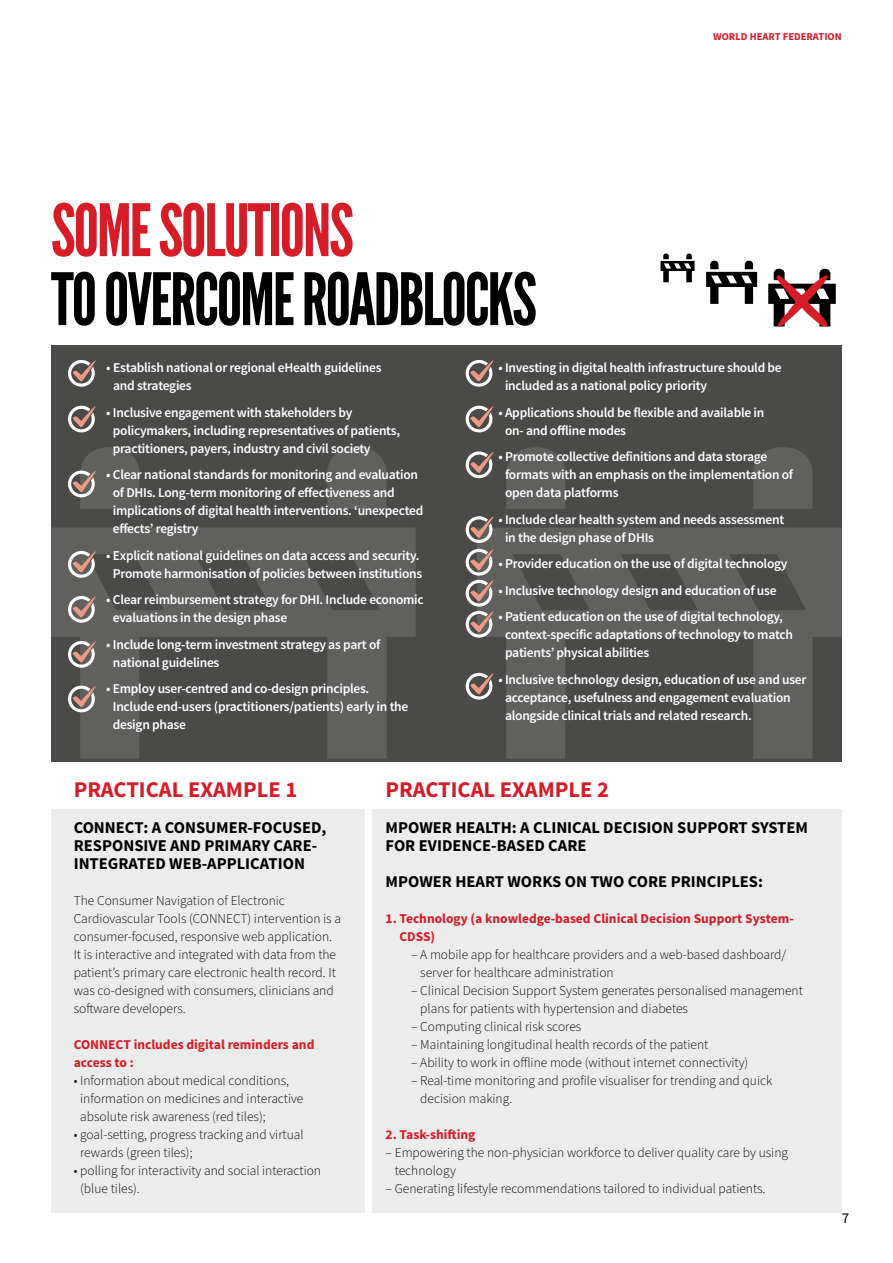
<style>
.page{position:relative;width:893px;height:1263px;background:#fff}
.page>*{position:absolute;margin:0;border:0;box-sizing:border-box;transform-origin:0 0}
.t1{font:72px "League Gothic";letter-spacing:-.03em;color:#000}
.t2{font:72px "League Gothic";letter-spacing:-.03em;color:#d61c26}
.t3{font:700 22.5px "Source Sans Pro";color:#d61c26}
.t4{font:700 16.5px/18px "Source Sans Pro";color:#000}
.t5{font:15px "Source Sans Pro";color:#000}
.t6{font:600 13.5px/18px "Source Sans Pro";letter-spacing:-.02em;color:#fff}
.t7{font:300 13.5px/18px "Source Sans Pro";color:#000}
.t8{font:700 13.5px/18px "Source Sans Pro";color:#d61c26}
.t9{font:700 10.5px "Source Sans Pro";color:#d61c26}
</style>
<div class="page">
<div style="left:51px;top:345px;width:791px;height:416px;background:#4a4a49"></div>
<svg style="left:753px;top:447px;width:59px;height:62px;background:#5d5d5c"></svg>
<svg style="left:506px;top:447px;width:59px;height:62px;background:#5e5e5d"></svg>
<svg style="left:477px;top:528px;width:365px;height:231px;fill:#60605f"></svg>
<svg style="left:327px;top:447px;width:59px;height:62px;background:#5d5d5c"></svg>
<svg style="left:51px;top:528px;width:365px;height:231px;fill:#60605f"></svg>
<svg style="left:706px;top:261px;width:51px;height:43px"></svg>
<svg style="left:660px;top:253px;width:35px;height:29px"></svg>
<div style="left:51px;top:810px;width:313px;height:403px;background:#ececec"></div>
<div style="left:373px;top:810px;width:469px;height:403px;background:#ececec"></div>
<svg style="left:466px;top:360px;width:27px;height:27px"></svg>
<svg style="left:68px;top:360px;width:28px;height:27px"></svg>
<svg style="left:466px;top:406px;width:27px;height:26px"></svg>
<svg style="left:68px;top:406px;width:28px;height:26px"></svg>
<svg style="left:466px;top:451px;width:27px;height:27px"></svg>
<svg style="left:68px;top:447px;width:71px;height:62px"></svg>
<svg style="left:466px;top:516px;width:27px;height:27px"></svg>
<svg style="left:68px;top:551px;width:28px;height:27px"></svg>
<svg style="left:68px;top:596px;width:28px;height:27px"></svg>
<svg style="left:466px;top:673px;width:27px;height:27px"></svg>
<svg style="left:68px;top:686px;width:28px;height:26px"></svg>
<svg style="left:466px;top:549px;width:27px;height:89px"></svg>
<svg style="left:768px;top:269px;width:68px;height:58px"></svg>
<svg style="left:68px;top:641px;width:28px;height:27px"></svg>
<h1 class="t2" style="left:51px;top:188px;width:304px">SOME SOLUTIONS</h1>
<h1 class="t1" style="left:51px;top:257px;width:487px">TO OVERCOME ROADBLOCKS</h1>
<p class="t9" style="left:713px;top:30px;width:130px">WORLD HEART FEDERATION</p>
<p class="t6" style="left:113px;top:359px;width:270px;text-indent:-7px">• Establish national or regional eHealth guidelines and strategies</p>
<p class="t6" style="left:113px;top:404px;width:289px;text-indent:-7px">• Inclusive engagement with stakeholders by policymakers, including representatives of patients, practitioners, payers, industry and civil society</p>
<p class="t6" style="left:113px;top:466px;width:312px;text-indent:-7px">• Clear national standards for monitoring and evaluation of DHIs. Long-term monitoring of effectiveness and implications of digital health interventions. ‘unexpected effects’ registry</p>
<p class="t6" style="left:106px;top:547px;width:318px;text-align:center">• Explicit national guidelines on data access and security.<br>Promote harmonisation of policies between institutions</p>
<p class="t6" style="left:113px;top:591px;width:312px;text-indent:-7px">• Clear reimbursement strategy for DHI. Include economic evaluations in the design phase</p>
<p class="t6" style="left:113px;top:636px;width:269px;text-indent:-7px">• Include long-term investment strategy as part of national guidelines</p>
<p class="t6" style="left:113px;top:680px;width:297px;text-indent:-7px">• Employ user-centred and co-design principles.<br>Include end-users (practitioners/patients) early in the design phase</p>
<p class="t6" style="left:505px;top:359px;width:278px;text-indent:-7px">• Investing in digital health infrastructure should be included as a national policy priority</p>
<p class="t6" style="left:505px;top:403px;width:261px;text-indent:-7px">• Applications should be flexible and available in on- and offline modes</p>
<p class="t6" style="left:505px;top:448px;width:290px;text-indent:-7px">• Promote collective definitions and data storage formats with an emphasis on the implementation of open data platforms</p>
<p class="t6" style="left:505px;top:510px;width:281px;text-indent:-7px">• Include clear health system and needs assessment in the design phase of DHIs</p>
<p class="t6" style="left:498px;top:555px;width:291px">• Provider education on the use of digital technology</p>
<p class="t6" style="left:498px;top:581px;width:280px">• Inclusive technology design and education of use</p>
<p class="t6" style="left:505px;top:608px;width:290px;text-indent:-7px">• Patient education on the use of digital technology, context-specific adaptations of technology to match patients’ physical abilities</p>
<p class="t6" style="left:505px;top:670px;width:303px;text-indent:-7px">• Inclusive technology design, education of use and user acceptance, usefulness and engagement evaluation alongside clinical trials and related research.</p>
<h2 class="t3" style="left:74px;top:775px;width:225px">PRACTICAL EXAMPLE 1</h2>
<p class="t4" style="left:74px;top:819px;width:254px">CONNECT: A CONSUMER-FOCUSED,<br>RESPONSIVE AND PRIMARY CARE-<br>INTEGRATED WEB-APPLICATION</p>
<p class="t7" style="left:74px;top:892px;width:269px">The Consumer Navigation of Electronic Cardiovascular Tools (CONNECT) intervention is a consumer-focused, responsive web application.<br>It is interactive and integrated with data from the patient’s primary care electronic health record. It was co-designed with consumers, clinicians and software developers.</p>
<p class="t8" style="left:74px;top:1036px;width:242px">CONNECT includes digital reminders and access to :</p>
<p class="t7" style="left:80px;top:1072px;width:225px;text-indent:-6px">• Information about medical conditions, information on medicines and interactive absolute risk awareness (red tiles);</p>
<p class="t7" style="left:80px;top:1126px;width:225px;text-indent:-6px">• goal-setting, progress tracking and virtual rewards (green tiles);</p>
<p class="t7" style="left:80px;top:1162px;width:242px;text-indent:-6px">• polling for interactivity and social interaction (blue tiles).</p>
<h2 class="t3" style="left:386px;top:775px;width:225px">PRACTICAL EXAMPLE 2</h2>
<p class="t4" style="left:386px;top:819px;width:424px">MPOWER HEALTH: A CLINICAL DECISION SUPPORT SYSTEM<br>FOR EVIDENCE-BASED CARE</p>
<p class="t4" style="left:386px;top:873px;width:379px">MPOWER HEART WORKS ON TWO CORE PRINCIPLES:</p>
<p class="t8" style="left:399px;top:910px;width:396px;text-indent:-14px">1. Technology (a knowledge-based Clinical Decision Support System-<br>CDSS)</p>
<p class="t7" style="left:420px;top:946px;width:368px;text-indent:-9px">– A mobile app for healthcare providers and a web-based dashboard/ server for healthcare administration</p>
<p class="t7" style="left:420px;top:982px;width:384px;text-indent:-9px">– Clinical Decision Support System generates personalised management plans for patients with hypertension and diabetes</p>
<p class="t7" style="left:411px;top:1018px;width:172px">– Computing clinical risk scores</p>
<p class="t7" style="left:411px;top:1036px;width:299px">– Maintaining longitudinal health records of the patient</p>
<p class="t7" style="left:411px;top:1054px;width:339px">– Ability to work in offline mode (without internet connectivity)</p>
<p class="t7" style="left:420px;top:1072px;width:354px;text-indent:-9px">– Real-time monitoring and profile visualiser for trending and quick decision making.</p>
<p class="t8" style="left:386px;top:1126px;width:91px">2. Task-shifting</p>
<p class="t7" style="left:395px;top:1144px;width:395px;text-indent:-9px">– Empowering the non-physician workforce to deliver quality care by using technology</p>
<p class="t7" style="left:386px;top:1180px;width:381px">– Generating lifestyle recommendations tailored to individual patients.</p>
<p class="t5" style="left:842px;top:1209px;width:9px">7</p>
</div>
